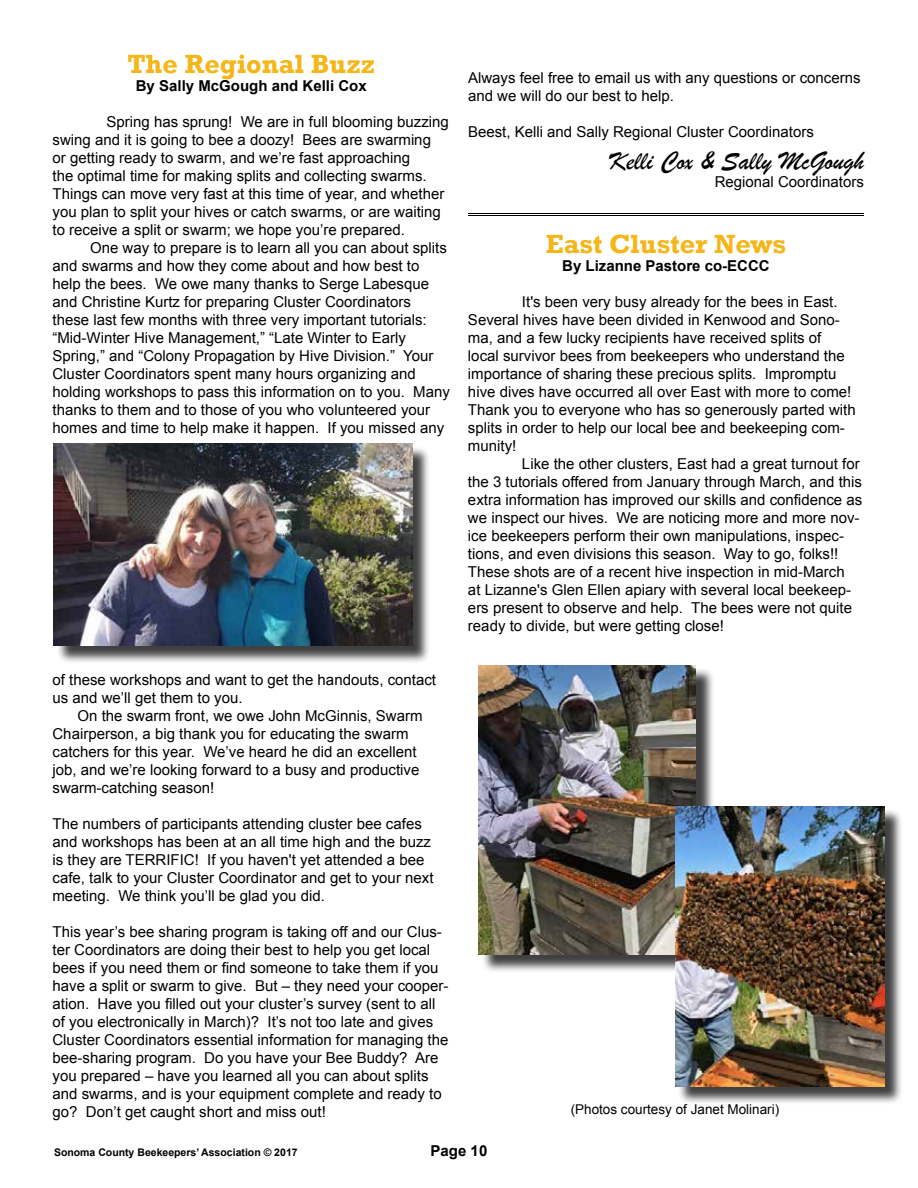
<style>
.page{position:relative;width:918px;height:1188px;background:#fff}
.page>*{position:absolute;margin:0;border:0;box-sizing:border-box;transform-origin:0 0}
.t1{font:700 27px "Rockwell";color:#f4b619}
.t2{font:27px "Brush Script";color:#000}
.t3{font:15px/18px "Arial";color:#000}
.t4{font:700 15px "Arial";color:#000}
.t5{font:13.5px "Arial";color:#000}
.t6{font:700 10.5px "Arial";color:#000}
</style>
<div class="page">
<div style="left:56px;top:446px;width:375px;height:218px;background:#000;opacity:.75"></div>
<img style="left:54px;top:444px;width:358px;height:201px">
<hr style="left:468px;top:213px;width:396px;height:1px;background:#000">
<hr style="left:468px;top:215px;width:396px;height:1px;background:#000">
<div style="left:481px;top:667px;width:234px;height:306px;background:#000;opacity:.75"></div>
<img style="left:479px;top:665px;width:217px;height:289px">
<div style="left:677px;top:809px;width:227px;height:296px;background:#000;opacity:.75"></div>
<img style="left:675px;top:806px;width:210px;height:280px">
<h1 class="t1" style="left:127px;top:47px;width:249px">The Regional Buzz</h1>
<p class="t4" style="left:136px;top:75px;width:232px">By Sally McGough and Kelli Cox</p>
<p class="t3" style="left:53px;top:112px;width:398px;text-indent:54px">Spring has sprung! We are in full blooming buzzing swing and it is going to bee a doozy! Bees are swarming<br>or getting ready to swarm, and we’re fast approaching<br>the optimal time for making splits and collecting swarms.<br>Things can move very fast at this time of year, and whether you plan to split your hives or catch swarms, or are waiting to receive a split or swarm; we hope you’re prepared.</p>
<p class="t3" style="left:53px;top:238px;width:399px;text-indent:38px">One way to prepare is to learn all you can about splits and swarms and how they come about and how best to help the bees. We owe many thanks to Serge Labesque and Christine Kurtz for preparing Cluster Coordinators these last few months with three very important tutorials: “Mid-Winter Hive Management,” “Late Winter to Early Spring,” and “Colony Propagation by Hive Division.” Your Cluster Coordinators spent many hours organizing and holding workshops to pass this information on to you. Many thanks to them and to those of you who volunteered your homes and time to help make it happen. If you missed any</p>
<p class="t3" style="left:53px;top:670px;width:385px">of these workshops and want to get the handouts, contact us and we’ll get them to you.</p>
<p class="t3" style="left:53px;top:706px;width:372px;text-indent:25px">On the swarm front, we owe John McGinnis, Swarm Chairperson, a big thank you for educating the swarm catchers for this year. We’ve heard he did an excellent job, and we’re looking forward to a busy and productive swarm-catching season!</p>
<p class="t3" style="left:53px;top:814px;width:383px">The numbers of participants attending cluster bee cafes and workshops has been at an all time high and the buzz is they are TERRIFIC! If you haven't yet attended a bee cafe, talk to your Cluster Coordinator and get to your next meeting. We think you’ll be glad you did.</p>
<p class="t3" style="left:53px;top:922px;width:398px">This year’s bee sharing program is taking off and our Clus&shy;ter Coordinators are doing their best to help you get local bees if you need them or find someone to take them if you have a split or swarm to give. But – they need your cooper&shy;ation. Have you filled out your cluster’s survey (sent to all of you electronically in March)? It’s not too late and gives Cluster Coordinators essential information for managing the bee-sharing program. Do you have your Bee Buddy? Are you prepared – have you learned all you can about splits and swarms, and is your equipment complete and ready to go? Don’t get caught short and miss out!</p>
<p class="t3" style="left:468px;top:69px;width:394px">Always feel free to email us with any questions or concerns and we will do our best to help.</p>
<p class="t3" style="left:468px;top:123px;width:347px">Beest, Kelli and Sally Regional Cluster Coordinators</p>
<h1 class="t2" style="left:609px;top:145px;width:256px">Kelli Cox &amp; Sally McGough</h1>
<p class="t3" style="left:715px;top:173px;width:151px">Regional Coordinators</p>
<h1 class="t1" style="left:546px;top:227px;width:242px">East Cluster News</h1>
<p class="t4" style="left:562px;top:255px;width:209px">By Lizanne Pastore co-ECCC</p>
<p class="t3" style="left:468px;top:292px;width:389px;text-indent:54px">It's been very busy already for the bees in East.<br>Several hives have been divided in Kenwood and Sono&shy;ma, and a few lucky recipients have received splits of local survivor bees from beekeepers who understand the importance of sharing these precious splits. Impromptu hive dives have occurred all over East with more to come!<br>Thank you to everyone who has so generously parted with splits in order to help our local bee and beekeeping com&shy;munity!</p>
<p class="t3" style="left:468px;top:454px;width:396px;text-indent:54px">Like the other clusters, East had a great turnout for the 3 tutorials offered from January through March, and this extra information has improved our skills and confidence as we inspect our hives. We are noticing more and more nov&shy;ice beekeepers perform their own manipulations, inspec&shy;tions, and even divisions this season. Way to go, folks!!<br>These shots are of a recent hive inspection in mid-March<br>at Lizanne's Glen Ellen apiary with several local beekeep&shy;ers present to observe and help. The bees were not quite ready to divide, but were getting close!</p>
<p class="t5" style="left:571px;top:1100px;width:210px">(Photos courtesy of Janet Molinari)</p>
<p class="t6" style="left:54px;top:1145px;width:245px">Sonoma County Beekeepers’ Association © 2017</p>
<p class="t4" style="left:431px;top:1140px;width:58px">Page 10</p>
</div>
